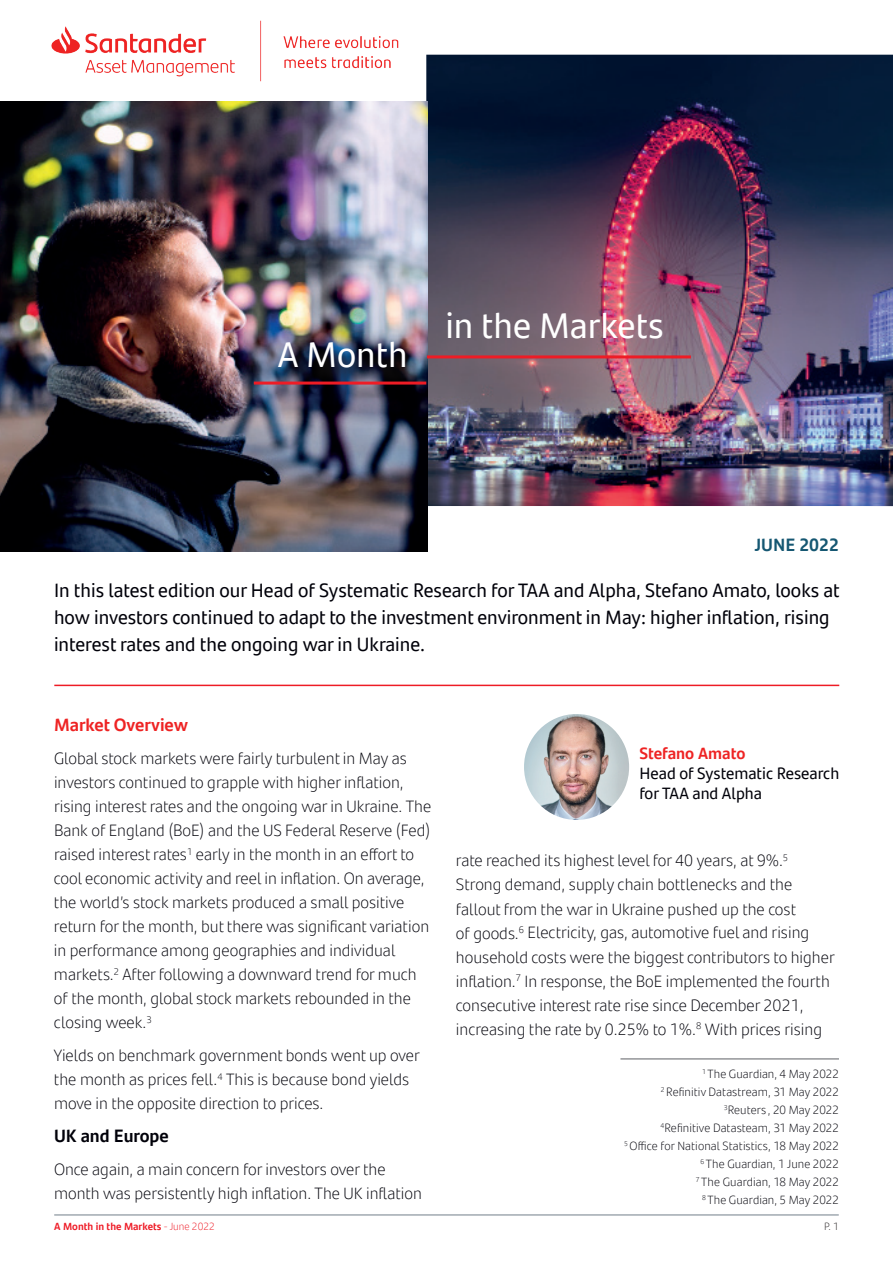
<style>
.page{position:relative;width:893px;height:1263px;background:#fff}
.page>*{position:absolute;margin:0;border:0;box-sizing:border-box;transform-origin:0 0}
.t1{font:36px "Santander Text";color:#fff}
.t2{font:19.5px/27px "Santander Text";color:#000009}
.t3{font:700 18px "Santander Text";color:#ee2323}
.t4{font:700 18px "Santander Text";color:#000009}
.t5{font:700 18px "Santander Text";color:#155772}
.t6{font:300 16.5px/24px "Santander Text";color:#000009}
.t7{font:16.5px/19.8px "Santander Text";color:#000009}
.t8{font:700 16.5px "Santander Text";color:#ee2323}
.t9{font:300 12px/18px "Santander Text";letter-spacing:.005em;color:#000009;text-align:right}
.t10{font:700 10.5px "Santander Text";color:#ee1c27}
.t11{font:300 10.5px "Santander Text";color:#231f20}
.s1{font-weight:300}
</style>
<div class="page">
<hr style="left:54px;top:1215px;width:785px;height:1px;background:#727f8a">
<hr style="left:54px;top:685px;width:785px;height:1px;background:#ee1c25">
<img style="left:51px;top:20px;width:348px;height:62px">
<img style="left:426px;top:55px;width:467px;height:451px">
<img style="left:0;top:102px;width:427px;height:449px">
<div style="left:281px;top:345px;width:143px;height:41px;background:#231f20;opacity:.75"></div>
<hr style="left:254px;top:382px;width:172px;height:3px;background:#ee1c25">
<hr style="left:427px;top:355px;width:264px;height:3px;background:#ee1c25">
<img style="left:524px;top:714px;width:105px;height:106px;border-radius:53px">
<hr style="left:620px;top:1058px;width:219px;height:2px;background:#939598">
<h1 class="t1" style="left:278px;top:328px;width:131px">A Month</h1>
<h1 class="t1" style="left:445px;top:298px;width:220px">in the Markets</h1>
<p class="t5" style="left:755px;top:531px;width:86px">JUNE 2022</p>
<p class="t2" style="left:54px;top:576px;width:787px">In this latest edition our Head of Systematic Research for TAA and Alpha, Stefano Amato, looks at how investors continued to adapt to the investment environment in May: higher inflation, rising interest rates and the ongoing war in Ukraine.</p>
<p class="t3" style="left:54px;top:711px;width:136px">Market Overview</p>
<p class="t6" style="left:54px;top:746px;width:379px">Global stock markets were fairly turbulent in May as investors continued to grapple with higher inflation, rising interest rates and the ongoing war in Ukraine. The Bank of England (BoE) and the US Federal Reserve (Fed) raised interest rates<sup>1</sup> early in the month in an effort to cool economic activity and reel in inflation. On average, the world’s stock markets produced a small positive return for the month, but there was significant variation in performance among geographies and individual markets.<sup>2</sup> After following a downward trend for much of the month, global stock markets rebounded in the closing week.<sup>3</sup></p>
<p class="t6" style="left:54px;top:1043px;width:367px">Yields on benchmark government bonds went up over the month as prices fell.<sup>4</sup> This is because bond yields move in the opposite direction to prices.</p>
<p class="t4" style="left:54px;top:1122px;width:116px">UK and Europe</p>
<p class="t6" style="left:54px;top:1157px;width:369px">Once again, a main concern for investors over the month was persistently high inflation. The UK inflation</p>
<p class="t8" style="left:639px;top:741px;width:107px">Stefano Amato</p>
<p class="t7" style="left:639px;top:763px;width:201px">Head of Systematic Research for TAA and Alpha</p>
<p class="t6" style="left:456px;top:848px;width:380px">rate reached its highest level for 40 years, at 9%.<sup>5<br></sup>Strong demand, supply chain bottlenecks and the fallout from the war in Ukraine pushed up the cost<br>of goods.<sup>6</sup> Electricity, gas, automotive fuel and rising household costs were the biggest contributors to higher inflation.<sup>7</sup> In response, the BoE implemented the fourth consecutive interest rate rise since December 2021, increasing the rate by 0.25% to 1%.<sup>8</sup> With prices rising</p>
<p class="t9" style="left:624px;top:1064px;width:216px"><sup>1</sup> The Guardian, 4 May 2022<br><sup>2</sup> Refinitiv Datastream, 31 May 2022<br><sup>3</sup>Reuters , 20 May 2022<br><sup>4</sup>Refinitive Datasteam, 31 May 2022<br><sup>5</sup> Office for National Statistics, 18 May 2022<br><sup>6</sup> The Guardian, 1 June 2022<br><sup>7</sup> The Guardian, 18 May 2022<br><sup>8</sup> The Guardian, 5 May 2022</p>
<p class="t10" style="left:54px;top:1218px;width:162px">A Month in the Markets <span class="s1">- June 2022</span></p>
<p class="t11" style="left:824px;top:1219px;width:16px">P. 1</p>
</div>
